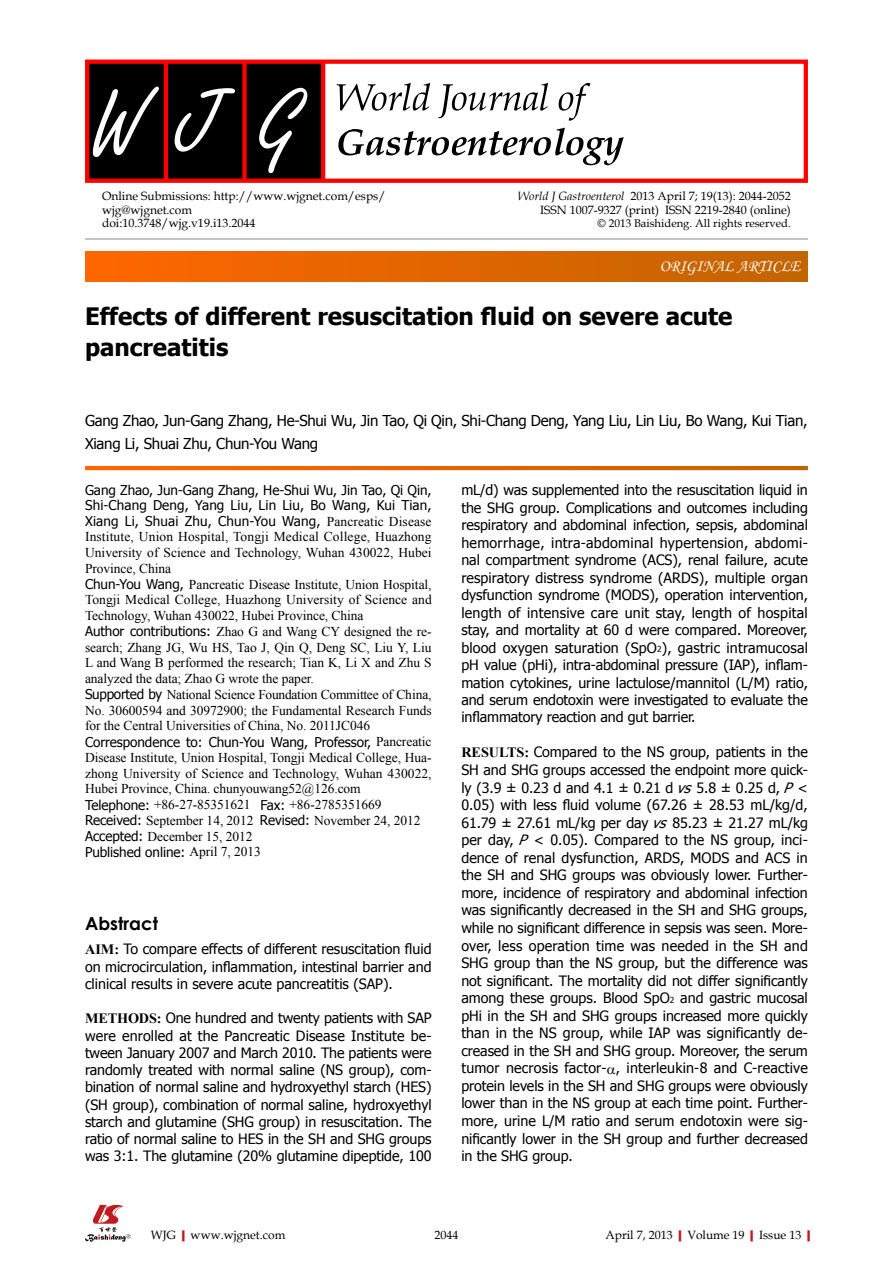
<style>
.page{position:relative;width:893px;height:1263px;background:#fff}
.page>*{position:absolute;margin:0;border:0;box-sizing:border-box;transform-origin:0 0}
.t1{font:700 24px/31.5px "Tahoma";color:#000}
.t2{font:700 18px "Century Gothic";color:#000}
.t3{font:16.5px "Monotype Corsiva";color:#fff}
.t4{font:15px/22.5px "Tahoma";letter-spacing:-.02em;color:#000}
.t5{font:14.25px/17.5px "Tahoma";letter-spacing:-.01em;color:#000;text-align:justify}
.t6{font:13.5px/15.8px "Times New Roman";letter-spacing:-.005em;color:#000}
.t7{font:13.5px/15.8px "Tahoma";letter-spacing:-.005em;color:#000;text-align:justify}
.t8{font:12px/13.5px "Book Antiqua";color:#000;text-align:right}
.t9{font:11.25px "Book Antiqua";color:#000}
.s1{font-style:italic}
.s2{font-family:"Times New Roman"}
.s3{font-family:"Tahoma"}
.s4{font-family:"Times New Roman";font-weight:700}
.s5{font-size:8.25px}
.s6{font-weight:700;color:#c01920}
</style>
<div class="page">
<div style="left:85px;top:252px;width:723px;height:29px;background:linear-gradient(to right,#f60,#c16500)"></div>
<hr style="left:85px;top:239px;width:723px;height:1px;background:#898989">
<div style="left:87px;top:61px;width:236px;height:121px;background:#000"></div>
<hr style="left:164px;top:61px;width:4px;height:121px;background:#f00">
<div style="left:242px;top:61px;width:5px;height:121px;background:#f00"></div>
<hr style="left:321px;top:61px;width:4px;height:121px;background:#f00">
<div style="left:85px;top:60px;width:723px;height:123px;border:4px solid #f00"></div>
<svg style="left:259px;top:88px;width:48px;height:85px"></svg>
<svg style="left:175px;top:88px;width:60px;height:64px"></svg>
<svg style="left:93px;top:87px;width:66px;height:70px"></svg>
<svg style="left:337px;top:83px;width:253px;height:38px"></svg>
<svg style="left:338px;top:128px;width:286px;height:37px"></svg>
<svg style="left:85px;top:466px;width:723px;height:4px;background:#e06500"></svg>
<svg style="left:85px;top:1205px;width:46px;height:37px"></svg>
<p class="t8" style="left:102px;top:189px;width:285px;text-align:left">Online Submissions: http://www.wjgnet.com/esps/ wjg@wjgnet.com<br>doi:10.3748/wjg.v19.i13.2044</p>
<p class="t8" style="left:518px;top:189px;width:274px"><span class="s1">World J Gastroenterol</span> 2013 April 7; 19(13): 2044-2052<br>ISSN 1007-9327 (print) ISSN 2219-2840 (online)</p>
<p class="t9" style="left:598px;top:215px;width:195px">© 2013 Baishideng. All rights reserved.</p>
<p class="t3" style="left:660px;top:256px;width:142px">ORIGINAL ARTICLE</p>
<h1 class="t1" style="left:85px;top:298px;width:649px">Effects of different resuscitation fluid on severe acute pancreatitis</h1>
<p class="t4" style="left:85px;top:409px;width:724px">Gang Zhao, Jun-Gang Zhang, He-Shui Wu, Jin Tao, Qi Qin, Shi-Chang Deng, Yang Liu, Lin Liu, Bo Wang, Kui Tian,<br>Xiang Li, Shuai Zhu, Chun-You Wang</p>
<p class="t7" style="left:85px;top:481px;width:348px">Gang Zhao, Jun-Gang Zhang, He-Shui Wu, Jin Tao, Qi Qin, Shi-Chang Deng, Yang Liu, Lin Liu, Bo Wang, Kui Tian, Xiang Li, Shuai Zhu, Chun-You Wang, <span class="s2">Pancreatic Disease</span></p>
<p class="t6" style="left:85px;top:529px;width:348px">Institute, Union Hospital, Tongji Medical College, Huazhong University of Science and Technology, Wuhan 430022, Hubei Province, China<br><span class="s3">Chun-You Wang,</span> Pancreatic Disease Institute, Union Hospital, Tongji Medical College, Huazhong University of Science and Technology, Wuhan 430022, Hubei Province, China<br><span class="s3">Author contributions:</span> Zhao G and Wang CY designed the re&shy;search; Zhang JG, Wu HS, Tao J, Qin Q, Deng SC, Liu Y, Liu L and Wang B performed the research; Tian K, Li X and Zhu S analyzed the data; Zhao G wrote the paper.<br><span class="s3">Supported by</span> National Science Foundation Committee of China, No. 30600594 and 30972900; the Fundamental Research Funds for the Central Universities of China, No. 2011JC046</p>
<p class="t7" style="left:85px;top:733px;width:348px">Correspondence to: Chun-You Wang, Professor, <span class="s2">Pancreatic</span></p>
<p class="t6" style="left:85px;top:749px;width:348px">Disease Institute, Union Hospital, Tongji Medical College, Hua&shy;zhong University of Science and Technology, Wuhan 430022, Hubei Province, China. chunyouwang52@126.com<br><span class="s3">Telephone:</span> +86-27-85351621 <span class="s3">Fax:</span> +86-2785351669<br><span class="s3">Received:</span> September 14, 2012 <span class="s3">Revised:</span> November 24, 2012<br><span class="s3">Accepted:</span> December 15, 2012</p>
<p class="t7" style="left:85px;top:843px;width:177px">Published online: <span class="s2">April 7, 2013</span></p>
<p class="t2" style="left:85px;top:910px;width:75px">Abstract</p>
<p class="t5" style="left:85px;top:940px;width:348px"><span class="s4">AIM:</span> To compare effects of different resuscitation fluid on microcirculation, inflammation, intestinal barrier and clinical results in severe acute pancreatitis (SAP).</p>
<p class="t5" style="left:85px;top:1009px;width:348px"><span class="s4">METHODS:</span> One hundred and twenty patients with SAP were enrolled at the Pancreatic Disease Institute be&shy;tween January 2007 and March 2010. The patients were randomly treated with normal saline (NS group), com&shy;bination of normal saline and hydroxyethyl starch (HES) (SH group), combination of normal saline, hydro-xyethyl starch and glutamine (SHG group) in resuscitation. The ratio of normal saline to HES in the SH and SHG groups was 3:1. The glutamine (20% glutamine dipeptide, 100</p>
<p class="t5" style="left:461px;top:481px;width:348px">mL/d) was supplemented into the resuscitation liquid in the SHG group. Complications and outcomes including respiratory and abdominal infection, sepsis, abdominal hemorrhage, intra-abdominal hypertension, abdomi&shy;nal compartment syndrome (ACS), renal failure, acute respiratory distress syndrome (ARDS), multiple organ dysfunction syndrome (MODS), operation intervention, length of intensive care unit stay, length of hospital stay, and mortality at 60 d were compared. Moreover, blood oxygen saturation (SpO<span class="s5">2</span>), gastric intramucosal pH value (pHi), intra-abdominal pressure (IAP), inflam&shy;mation cytokines, urine lactulose/mannitol (L/M) ratio, and serum endotoxin were investigated to evaluate the inflammatory reaction and gut barrier.</p>
<p class="t5" style="left:461px;top:743px;width:348px"><span class="s4">RESULTS:</span> Compared to the NS group, patients in the SH and SHG groups accessed the endpoint more quick&shy;ly (3.9 ± 0.23 d and 4.1 ± 0.21 d <span class="s1">vs</span>5.8 ± 0.25 d, <span class="s1">P</span> &lt; 0.05) with less fluid volume (67.26 ± 28.53 mL/kg/d, 61.79 ± 27.61 mL/kg per day <span class="s1">vs</span>85.23 ± 21.27 mL/kg per day, <span class="s1">P</span> &lt; 0.05). Compared to the NS group, inci&shy;dence of renal dysfunction, ARDS, MODS and ACS in the SH and SHG groups was obviously lower. Further&shy;more, incidence of respiratory and abdominal infection was significantly decreased in the SH and SHG groups, while no significant difference in sepsis was seen. More&shy;over, less operation time was needed in the SH and SHG group than the NS group, but the difference was not significant. The mortality did not differ significantly among these groups. Blood SpO<span class="s5">2</span> and gastric mucosal pHi in the SH and SHG groups increased more quickly than in the NS group, while IAP was significantly de&shy;creased in the SH and SHG group. Moreover, the serum tumor necrosis factor- , interleukin-8 and C-reactive protein levels in the SH and SHG groups were obviously lower than in the NS group at each time point. Further&shy;more, urine L/M ratio and serum endotoxin were sig&shy;nificantly lower in the SH group and further decreased in the SHG group.</p>
<p class="t8" style="left:151px;top:1227px;width:136px">WJG<span class="s6">|</span>www.wjgnet.com</p>
<p class="t8" style="left:434px;top:1227px;width:25px">2044</p>
<p class="t8" style="left:605px;top:1227px;width:212px">April 7, 2013<span class="s6">|</span>Volume 19<span class="s6">|</span>Issue 13<span class="s6">|</span></p>
</div>
